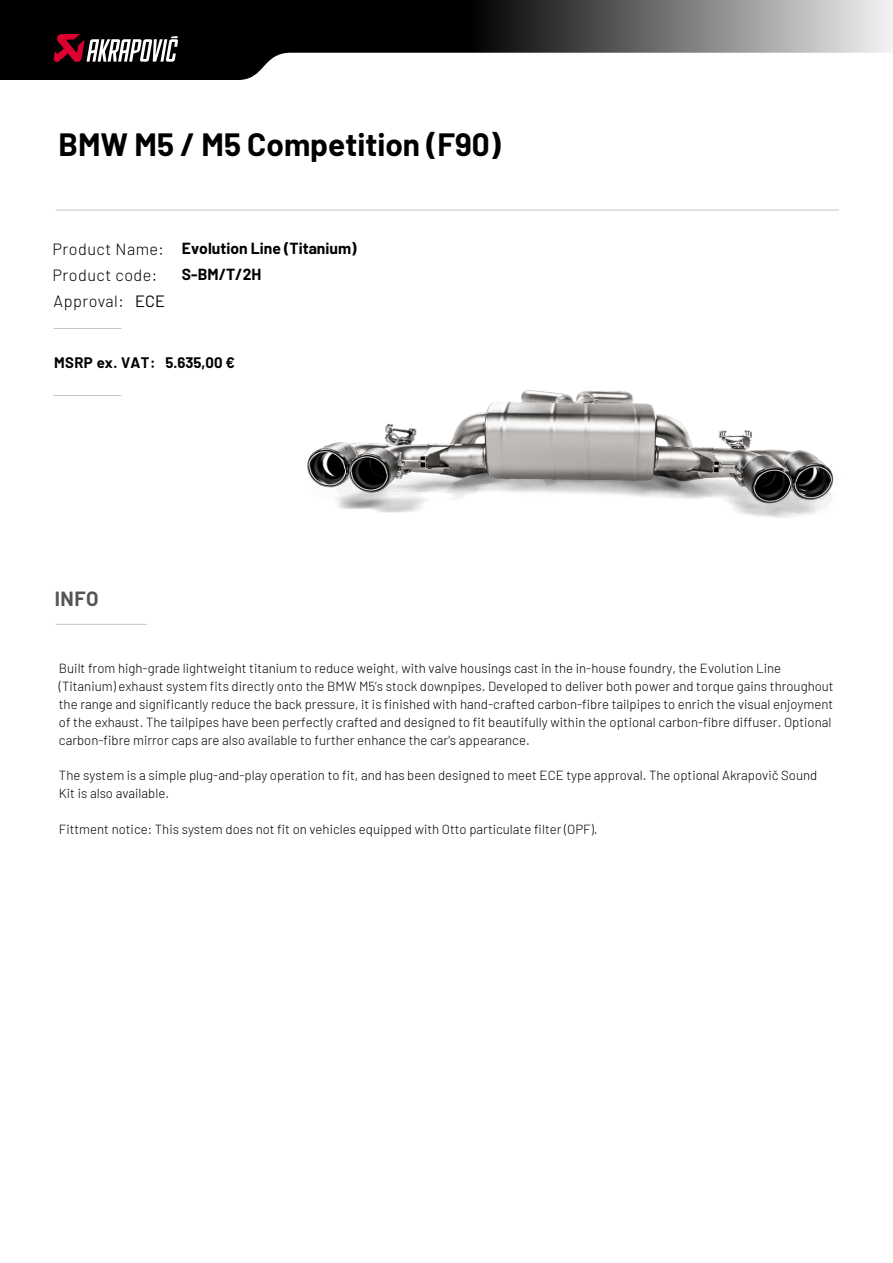
<style>
.page{position:relative;width:893px;height:1263px;background:#fff}
.page>*{position:absolute;margin:0;border:0;box-sizing:border-box;transform-origin:0 0}
.t1{font:700 31.5px "Barlow";color:#000}
.t2{font:700 20.1px "Barlow";color:#565656}
.t3{font:16.35px "Barlow";color:#000}
.t4{font:300 16.2px "Barlow";letter-spacing:.03em;color:#000}
.t5{font:700 15.75px/26.4px "Barlow";color:#000}
.t6{font:700 14.85px "Barlow";letter-spacing:.03em;color:#000}
.t7{font:700 14.85px "Barlow";color:#000}
.t8{font:300 13.2px/18px "Barlow";color:#000}
</style>
<div class="page">
<img style="left:307px;top:390px;width:527px;height:128px">
<svg style="left:0;top:0;width:893px;height:80px"></svg>
<svg style="left:53px;top:34px;width:125px;height:29px"></svg>
<hr style="left:54px;top:328px;width:67px;height:1px;background:#c3c6c7">
<hr style="left:54px;top:395px;width:67px;height:1px;background:#c3c6c7">
<hr style="left:56px;top:624px;width:91px;height:1px;background:#c3c6c7">
<hr style="left:56px;top:210px;width:783px;height:1px;background:#c3c6c7">
<h1 class="t1" style="left:58px;top:125px;width:444px">BMW M5 / M5 Competition (F90)</h1>
<p class="t4" style="left:53px;top:237px;width:113px">Product Name:</p>
<p class="t4" style="left:53px;top:263px;width:106px">Product code:</p>
<p class="t4" style="left:54px;top:290px;width:72px">Approval:</p>
<p class="t3" style="left:135px;top:291px;width:31px">ECE</p>
<p class="t5" style="left:182px;top:234px;width:176px">Evolution Line (Titanium)<br>S-BM/T/2H</p>
<p class="t6" style="left:54px;top:352px;width:103px">MSRP ex. VAT:</p>
<p class="t7" style="left:165px;top:353px;width:71px">5.635,00 €</p>
<h2 class="t2" style="left:55px;top:584px;width:45px">INFO</h2>
<p class="t8" style="left:59px;top:658px;width:776px">Built from high-grade lightweight titanium to reduce weight, with valve housings cast in the in-house foundry, the Evolution Line (Titanium) exhaust system fits directly onto the BMW M5’s stock downpipes. Developed to deliver both power and torque gains throughout the range and significantly reduce the back pressure, it is finished with hand-crafted carbon-fibre tailpipes to enrich the visual enjoyment of the exhaust. The tailpipes have been perfectly crafted and designed to fit beautifully within the optional carbon-fibre diffuser. Optional carbon-fibre mirror caps are also available to further enhance the car's appearance.</p>
<p class="t8" style="left:59px;top:766px;width:760px">The system is a simple plug-and-play operation to fit, and has been designed to meet ECE type approval. The optional Akrapovič Sound<br>Kit is also available.</p>
<p class="t8" style="left:59px;top:820px;width:540px">Fittment notice: This system does not fit on vehicles equipped with Otto particulate filter (OPF).</p>
</div>
